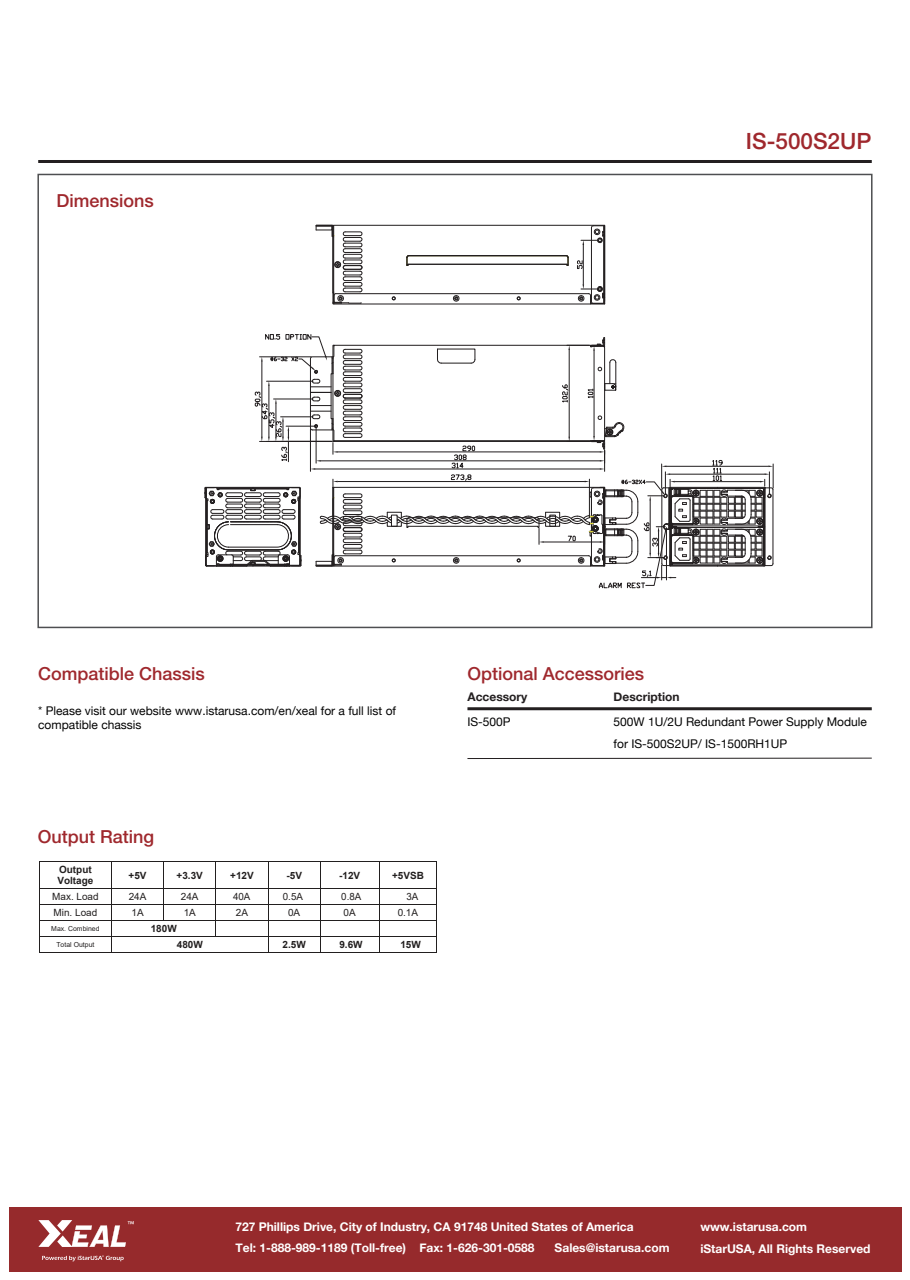
<style>
.page{position:relative;width:910px;height:1280px;background:#fff}
.page>*{position:absolute;margin:0;border:0;box-sizing:border-box;transform-origin:0 0}
.t1{font:500 22.5px "Helvetica Neue";color:#9f282d}
.t2{font:500 18px "Helvetica Neue";color:#9f282d}
.t3{font:700 12px/21px "Helvetica Neue";color:#fff}
.t4{font:12px/14.4px "Helvetica Neue";color:#030303}
.t5{font:700 12px "Helvetica Neue";color:#231f20}
.t6{font:700 9.9px/11.4px "Arial";color:#221f1f}
.t7{font:9.9px "Arial";color:#221f1f}
.t8{font:6.9px "Arial";color:#221f1f}
</style>
<div class="page">
<div style="left:9px;top:1207px;width:892px;height:64px;background:#962a2c"></div>
<div style="left:37px;top:174px;width:835px;height:454px;border:2px solid #4e4f51"></div>
<hr style="left:38px;top:160px;width:834px;height:3px;background:#231f20">
<hr style="left:467px;top:707px;width:405px;height:3px;background:#231f20">
<hr style="left:467px;top:758px;width:405px;height:1px;background:#231f20">
<hr style="left:39px;top:861px;width:398px;height:1px;background:#221f1f">
<hr style="left:39px;top:888px;width:398px;height:1px;background:#221f1f">
<hr style="left:39px;top:904px;width:398px;height:1px;background:#221f1f">
<svg style="left:163px;top:862px;width:1px;height:58px"></svg>
<hr style="left:39px;top:920px;width:398px;height:1px;background:#221f1f">
<hr style="left:39px;top:936px;width:398px;height:1px;background:#221f1f">
<svg style="left:39px;top:862px;width:1px;height:90px"></svg>
<hr style="left:39px;top:952px;width:72px;height:1px;background:#221f1f">
<svg style="left:111px;top:862px;width:1px;height:91px"></svg>
<hr style="left:112px;top:952px;width:156px;height:1px;background:#221f1f">
<svg style="left:268px;top:862px;width:1px;height:90px"></svg>
<hr style="left:268px;top:952px;width:52px;height:1px;background:#221f1f">
<svg style="left:320px;top:862px;width:1px;height:91px"></svg>
<hr style="left:321px;top:952px;width:58px;height:1px;background:#221f1f">
<svg style="left:379px;top:862px;width:1px;height:90px"></svg>
<hr style="left:379px;top:952px;width:58px;height:1px;background:#221f1f">
<svg style="left:315px;top:224px;width:291px;height:81px"></svg>
<svg style="left:204px;top:334px;width:570px;height:255px"></svg>
<svg style="left:38px;top:1220px;width:96px;height:27px"></svg>
<svg style="left:42px;top:1255px;width:82px;height:6px"></svg>
<h2 class="t2" style="left:56px;top:190px;width:99px">Dimensions</h2>
<h1 class="t1" style="left:746px;top:127px;width:127px">IS-500S2UP</h1>
<h2 class="t2" style="left:38px;top:663px;width:168px">Compatible Chassis</h2>
<p class="t4" style="left:38px;top:704px;width:359px">* Please visit our website www.istarusa.com/en/xeal for a full list of compatible chassis</p>
<h2 class="t2" style="left:38px;top:825px;width:118px">Output Rating</h2>
<p class="t6" style="left:57px;top:864px;width:37px">Output<br>Voltage</p>
<p class="t6" style="left:129px;top:869px;width:19px">+5V</p>
<p class="t6" style="left:177px;top:869px;width:28px">+3.3V</p>
<p class="t6" style="left:230px;top:869px;width:25px">+12V</p>
<p class="t6" style="left:287px;top:869px;width:17px">-5V</p>
<p class="t6" style="left:339px;top:869px;width:23px">-12V</p>
<p class="t6" style="left:392px;top:869px;width:33px">+5VSB</p>
<p class="t7" style="left:52px;top:890px;width:48px">Max. Load</p>
<p class="t7" style="left:129px;top:890px;width:19px">24A</p>
<p class="t7" style="left:181px;top:890px;width:19px">24A</p>
<p class="t7" style="left:233px;top:890px;width:19px">40A</p>
<p class="t7" style="left:283px;top:890px;width:22px">0.5A</p>
<p class="t7" style="left:341px;top:890px;width:22px">0.8A</p>
<p class="t7" style="left:406px;top:890px;width:13px">3A</p>
<p class="t7" style="left:54px;top:906px;width:45px">Min. Load</p>
<p class="t7" style="left:132px;top:906px;width:14px">1A</p>
<p class="t7" style="left:184px;top:906px;width:14px">1A</p>
<p class="t7" style="left:236px;top:906px;width:14px">2A</p>
<p class="t7" style="left:288px;top:906px;width:14px">0A</p>
<p class="t7" style="left:344px;top:906px;width:14px">0A</p>
<p class="t7" style="left:398px;top:906px;width:22px">0.1A</p>
<p class="t8" style="left:51px;top:924px;width:50px">Max. Combined</p>
<p class="t6" style="left:151px;top:923px;width:27px">180W</p>
<p class="t8" style="left:56px;top:940px;width:39px">Total Output</p>
<p class="t6" style="left:177px;top:939px;width:27px">480W</p>
<p class="t6" style="left:283px;top:939px;width:25px">2.5W</p>
<p class="t6" style="left:339px;top:939px;width:25px">9.6W</p>
<p class="t6" style="left:400px;top:939px;width:22px">15W</p>
<h2 class="t2" style="left:467px;top:663px;width:178px">Optional Accessories</h2>
<p class="t5" style="left:467px;top:690px;width:61px">Accessory</p>
<p class="t5" style="left:614px;top:690px;width:67px">Description</p>
<p class="t4" style="left:467px;top:715px;width:45px">IS-500P</p>
<p class="t4" style="left:614px;top:711px;width:255px;line-height:22.5px">500W 1U/2U Redundant Power Supply Module for IS-500S2UP/ IS-1500RH1UP</p>
<p class="t3" style="left:235px;top:1216px;width:400px">727 Phillips Drive, City of Industry, CA 91748 United States of America<br>Tel: 1-888-989-1189 (Toll-free) Fax: 1-626-301-0588</p>
<p class="t3" style="left:555px;top:1237px;width:116px">Sales@istarusa.com</p>
<p class="t3" style="left:700px;top:1216px;width:108px">www.istarusa.com</p>
<p class="t3" style="left:700px;top:1238px;width:172px">iStarUSA, All Rights Reserved</p>
</div>
